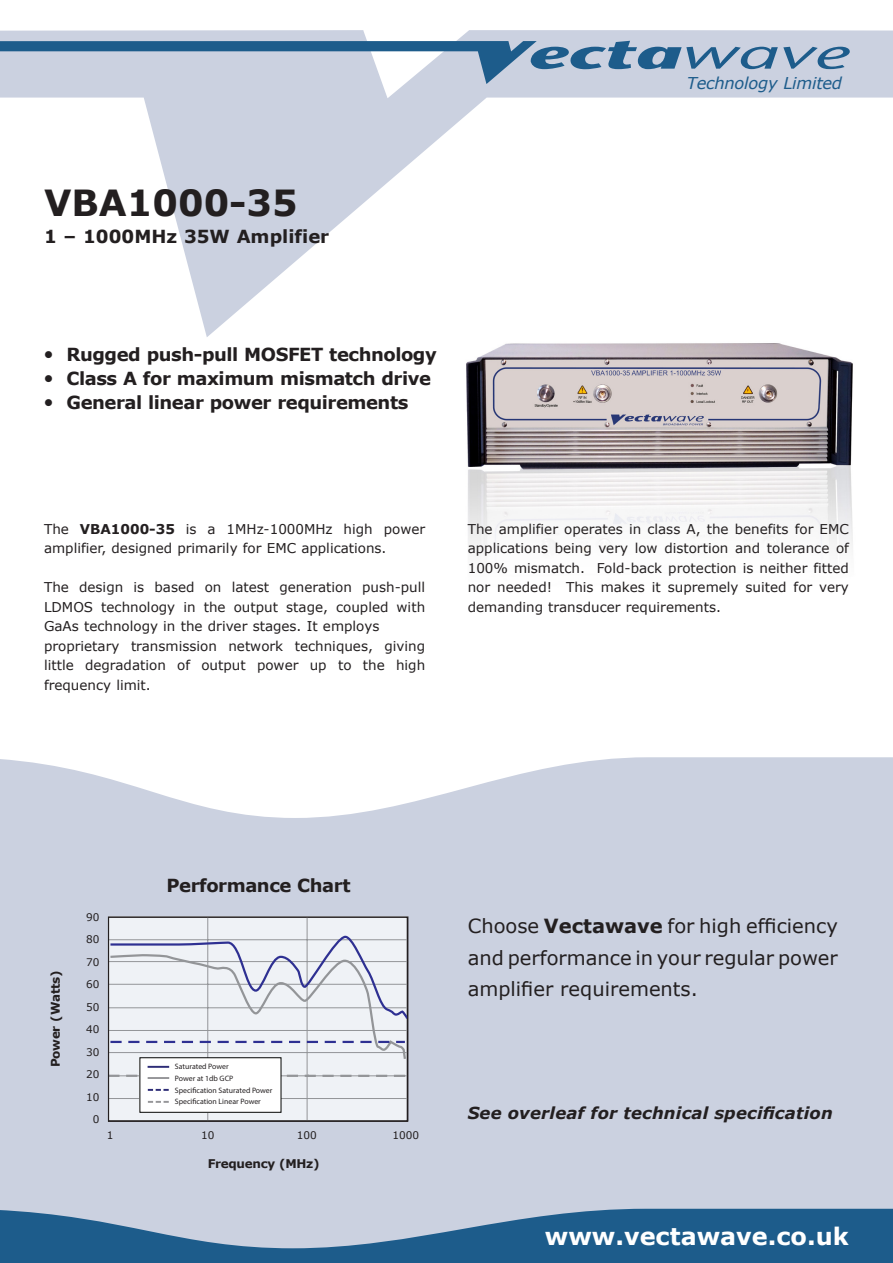
<style>
.page{position:relative;width:893px;height:1263px;background:#fff}
.page>*{position:absolute;margin:0;border:0;box-sizing:border-box;transform-origin:0 0}
.t1{font:700 36px "Verdana";color:#231f20}
.t2{font:700 24px "Verdana";color:#fff}
.t3{font:19.5px/31.5px "Verdana";color:#231f20;text-align:justify}
.t4{font:700 18px "Verdana";letter-spacing:-.025em;color:#231f20}
.t5{font:700 18px "Verdana";color:#231f20}
.t6{font:italic 700 16.5px "Verdana";letter-spacing:.01em;color:#231f20}
.t7{font:italic 16.35px "Verdana";letter-spacing:-.015em;color:#1d5c8b}
.t8{font:italic 15.75px "Verdana";letter-spacing:-.015em;color:#1d5c8b}
.t9{font:13.5px/19.5px "Verdana";color:#231f20;text-align:justify}
.t10{font:700 12px "Verdana";letter-spacing:-.025em;color:#231f20}
.t11{font:10.5px "Verdana";color:#231f20}
.t12{font:7.8px/11.7px "Myriad Pro";color:#231f20}
.s1{font-weight:700}
</style>
<div class="page">
<svg style="left:0;top:30px;width:893px;height:307px"></svg>
<div style="left:0;top:757px;width:893px;height:452px;background:#cbd1e0"></div>
<svg style="left:0;top:1209px;width:893px;height:54px;background:#4b7ba1"></svg>
<img style="left:441px;top:288px;width:438px;height:266px">
<div style="left:108px;top:916px;width:300px;height:205px;background:#eff2f6"></div>
<hr style="left:109px;top:1098px;width:298px;height:1px;background:#939598">
<hr style="left:307px;top:917px;width:1px;height:204px;background:#939598">
<hr style="left:207px;top:917px;width:1px;height:204px;background:#939598">
<div style="left:140px;top:1058px;width:141px;height:54px;background:#fff"></div>
<svg style="left:110px;top:1075px;width:296px;height:4px"></svg>
<svg style="left:149px;top:1089px;width:20px;height:2px"></svg>
<svg style="left:149px;top:1101px;width:20px;height:2px"></svg>
<svg style="left:110px;top:935px;width:296px;height:133px"></svg>
<div style="left:108px;top:916px;width:300px;height:205px;border:1px solid #231f20"></div>
<svg style="left:0;top:41px;width:850px;height:43px;background:#a0b4cb"></svg>
<p class="t1" style="left:44px;top:178px;width:255px">VBA1000-35</p>
<p class="t5" style="left:44px;top:224px;width:287px">1 – 1000MHz 35W Amplifier</p>
<p class="t4" style="left:44px;top:341px;width:394px">● Rugged push-pull MOSFET technology</p>
<p class="t4" style="left:44px;top:365px;width:388px">● Class A for maximum mismatch drive</p>
<p class="t4" style="left:44px;top:389px;width:366px">● General linear power requirements</p>
<p class="t7" style="left:687px;top:72px;width:157px">Technology Limited</p>
<p class="t8" style="left:690px;top:74px;width:152px">Technology Limited</p>
<p class="t9" style="left:44px;top:519px;width:383px">The <span class="s1">VBA1000-35</span> is a 1MHz-1000MHz high power amplifier, designed primarily for EMC applications.</p>
<p class="t9" style="left:44px;top:577px;width:383px">The design is based on latest generation push-pull LDMOS technology in the output stage, coupled with GaAs technology in the driver stages. It employs</p>
<p class="t9" style="left:44px;top:636px;width:383px">proprietary transmission network techniques, giving little degradation of output power up to the high frequency limit.</p>
<p class="t9" style="left:468px;top:519px;width:383px">The amplifier operates in class A, the benefits for EMC applications being very low distortion and tolerance of 100% mismatch. Fold-back protection is neither fitted nor needed! This makes it supremely suited for very demanding transducer requirements.</p>
<p class="t10" style="left:47px;top:1067px;width:98px;rotate:-90deg">Power (Watts)</p>
<p class="t11" style="left:86px;top:910px;width:15px">90</p>
<p class="t11" style="left:86px;top:932px;width:15px">80</p>
<p class="t11" style="left:86px;top:955px;width:15px">70</p>
<p class="t11" style="left:86px;top:977px;width:15px">60</p>
<p class="t11" style="left:86px;top:1000px;width:15px">50</p>
<p class="t11" style="left:86px;top:1022px;width:15px">40</p>
<p class="t11" style="left:86px;top:1045px;width:15px">30</p>
<p class="t11" style="left:86px;top:1067px;width:15px">20</p>
<p class="t11" style="left:86px;top:1090px;width:15px">10</p>
<p class="t11" style="left:93px;top:1112px;width:8px">0</p>
<p class="t4" style="left:167px;top:873px;width:186px">Performance Chart</p>
<p class="t12" style="left:175px;top:1060px;width:99px">Saturated Power<br>Power at 1db GCP<br>Speci cation Saturated Power<br>Speci cation Linear Power</p>
<p class="t11" style="left:107px;top:1128px;width:8px">1</p>
<p class="t11" style="left:201px;top:1128px;width:15px">10</p>
<p class="t11" style="left:297px;top:1128px;width:22px">100</p>
<p class="t11" style="left:392px;top:1128px;width:28px">1000</p>
<p class="t10" style="left:208px;top:1155px;width:113px">Frequency (MHz)</p>
<p class="t3" style="left:468px;top:910px;width:372px">Choose <span class="s1">Vectawave</span> for high efficiency and performance in your regular power amplifier requirements.</p>
<p class="t6" style="left:468px;top:1101px;width:366px">See overleaf for technical specification</p>
<p class="t2" style="left:545px;top:1219px;width:305px">www.vectawave.co.uk</p>
</div>
